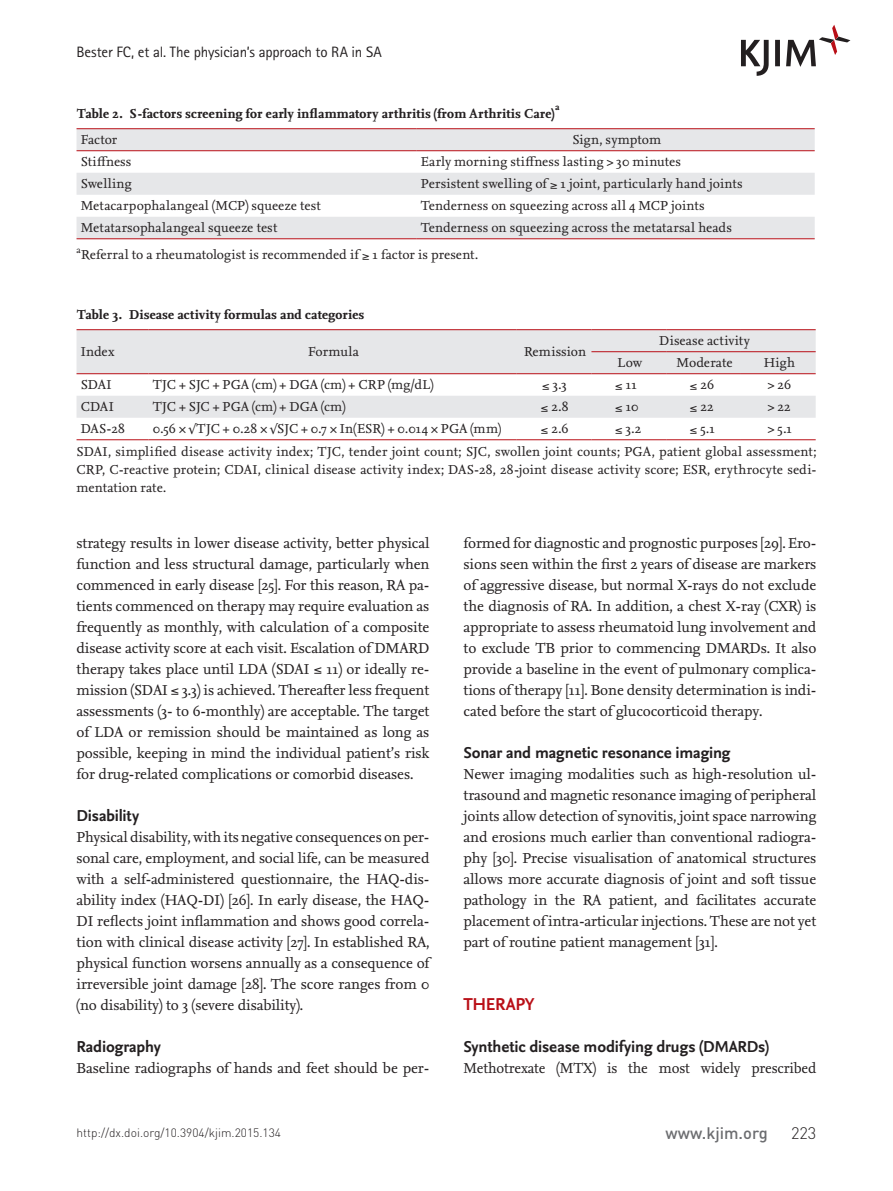
<style>
.page{position:relative;width:893px;height:1191px;background:#fff}
.page>*{position:absolute;margin:0;border:0;box-sizing:border-box;transform-origin:0 0}
.제목1{font:700 18px "Nexus Sans";letter-spacing:-.025em;color:#b90f17}
.제목2{font:700 16.5px "Nexus Sans";letter-spacing:-.01em;color:#231f20}
.t1{font:500 16.5px "DIN Pro";color:#6c6d70}
.t2{font:300 16.5px "DIN Pro";color:#231f20}
.제목밑본문{font:15px/21px "Nexus Serif";letter-spacing:-.01em;color:#231f20;text-align:justify}
.t3{font:15px "Rotis Sans Serif Std";letter-spacing:-.01em;color:#231f20}
.테이블{font:13.5px/18px "Nexus Serif";letter-spacing:.005em;color:#231f20;text-align:justify}
.테이블제목{font:700 13.5px "Nexus Serif";letter-spacing:.005em;color:#231f20}
.t4{font:300 12px "DIN Pro";color:#231f20}
.테이블제목-2{font:700 9.45px "Nexus Serif";color:#231f20}
</style>
<div class="page">
<svg style="left:741px;top:25px;width:109px;height:51px"></svg>
<svg style="left:77px;top:129px;width:738px;height:109px;fill:#e6e7e9"></svg>
<hr style="left:77px;top:128px;width:340px;height:1px;background:#b90f17">
<hr style="left:417px;top:128px;width:398px;height:1px;background:#b90f17">
<hr style="left:77px;top:150px;width:340px;height:1px;background:#b90f17">
<hr style="left:417px;top:150px;width:398px;height:1px;background:#b90f17">
<hr style="left:77px;top:238px;width:340px;height:1px;background:#b90f17">
<hr style="left:417px;top:238px;width:398px;height:1px;background:#b90f17">
<svg style="left:77px;top:330px;width:739px;height:88px;fill:#e6e7e9"></svg>
<hr style="left:591px;top:351px;width:75px;height:1px;background:#b90f17">
<hr style="left:666px;top:351px;width:75px;height:1px;background:#b90f17">
<hr style="left:741px;top:351px;width:75px;height:1px;background:#b90f17">
<hr style="left:77px;top:329px;width:71px;height:1px;background:#b90f17">
<hr style="left:148px;top:329px;width:369px;height:1px;background:#b90f17">
<hr style="left:517px;top:329px;width:74px;height:1px;background:#b90f17">
<hr style="left:591px;top:329px;width:75px;height:1px;background:#b90f17">
<hr style="left:666px;top:329px;width:75px;height:1px;background:#b90f17">
<hr style="left:741px;top:329px;width:75px;height:1px;background:#b90f17">
<hr style="left:77px;top:373px;width:71px;height:1px;background:#b90f17">
<hr style="left:148px;top:373px;width:369px;height:1px;background:#b90f17">
<hr style="left:517px;top:373px;width:74px;height:1px;background:#b90f17">
<hr style="left:591px;top:373px;width:75px;height:1px;background:#b90f17">
<hr style="left:666px;top:373px;width:75px;height:1px;background:#b90f17">
<hr style="left:741px;top:373px;width:75px;height:1px;background:#b90f17">
<hr style="left:77px;top:439px;width:71px;height:1px;background:#b90f17">
<hr style="left:148px;top:439px;width:369px;height:1px;background:#b90f17">
<hr style="left:517px;top:439px;width:74px;height:1px;background:#b90f17">
<hr style="left:591px;top:439px;width:75px;height:1px;background:#b90f17">
<hr style="left:666px;top:439px;width:75px;height:1px;background:#b90f17">
<hr style="left:741px;top:439px;width:75px;height:1px;background:#b90f17">
<p class="t3" style="left:77px;top:43px;width:307px">Bester FC, et al. The physician’s approach to RA in SA</p>
<p class="테이블제목" style="left:77px;top:104px;width:480px">Table 2. S-factors screening for early inflammatory arthritis (from Arthritis Care)</p>
<p class="테이블제목-2" style="left:555px;top:101px;width:6px">a</p>
<p class="테이블" style="left:81px;top:131px;width:38px">Factor</p>
<p class="테이블" style="left:572px;top:131px;width:90px">Sign, symptom</p>
<p class="테이블" style="left:81px;top:153px;width:52px">Stiffness</p>
<p class="테이블" style="left:421px;top:153px;width:262px">Early morning stiffness lasting &gt; 30 minutes</p>
<p class="테이블" style="left:81px;top:175px;width:52px">Swelling</p>
<p class="테이블" style="left:421px;top:175px;width:323px">Persistent swelling of ≥ 1 joint, particularly hand joints</p>
<p class="테이블" style="left:81px;top:197px;width:242px">Metacarpophalangeal (MCP) squeeze test</p>
<p class="테이블" style="left:421px;top:197px;width:285px">Tenderness on squeezing across all 4 MCP joints</p>
<p class="테이블" style="left:81px;top:219px;width:198px">Metatarsophalangeal squeeze test</p>
<p class="테이블" style="left:421px;top:219px;width:312px">Tenderness on squeezing across the metatarsal heads</p>
<p class="테이블" style="left:77px;top:245px;width:403px"><sup>a</sup>Referral to a rheumatologist is recommended if ≥ 1 factor is present.</p>
<p class="테이블제목" style="left:77px;top:305px;width:289px">Table 3. Disease activity formulas and categories</p>
<p class="테이블" style="left:81px;top:342px;width:35px">Index</p>
<p class="테이블" style="left:308px;top:342px;width:52px">Formula</p>
<p class="테이블" style="left:524px;top:342px;width:64px">Remission</p>
<p class="테이블" style="left:659px;top:331px;width:92px">Disease activity</p>
<p class="테이블" style="left:618px;top:353px;width:26px">Low</p>
<p class="테이블" style="left:677px;top:353px;width:58px">Moderate</p>
<p class="테이블" style="left:764px;top:353px;width:33px">High</p>
<p class="테이블" style="left:81px;top:375px;width:32px">SDAI</p>
<p class="테이블" style="left:153px;top:375px;width:282px">TJC + SJC + PGA (cm) + DGA (cm) + CRP (mg/dL)</p>
<p class="테이블" style="left:542px;top:375px;width:26px">≤ 3.3</p>
<p class="테이블" style="left:615px;top:375px;width:23px">≤ 11</p>
<p class="테이블" style="left:690px;top:375px;width:26px">≤ 26</p>
<p class="테이블" style="left:768px;top:375px;width:25px">&gt; 26</p>
<p class="테이블" style="left:81px;top:397px;width:35px">CDAI</p>
<p class="테이블" style="left:153px;top:397px;width:194px">TJC + SJC + PGA (cm) + DGA (cm)</p>
<p class="테이블" style="left:541px;top:397px;width:29px">≤ 2.8</p>
<p class="테이블" style="left:615px;top:397px;width:25px">≤ 10</p>
<p class="테이블" style="left:690px;top:397px;width:25px">≤ 22</p>
<p class="테이블" style="left:768px;top:397px;width:24px">&gt; 22</p>
<p class="테이블" style="left:81px;top:419px;width:46px">DAS-28</p>
<p class="테이블" style="left:153px;top:419px;width:350px">0.56 × √TJC + 0.28 × √SJC + 0.7 × In(ESR) + 0.014 × PGA (mm)</p>
<p class="테이블" style="left:541px;top:419px;width:29px">≤ 2.6</p>
<p class="테이블" style="left:615px;top:419px;width:28px">≤ 3.2</p>
<p class="테이블" style="left:690px;top:419px;width:27px">≤ 5.1</p>
<p class="테이블" style="left:768px;top:419px;width:26px">&gt; 5.1</p>
<p class="테이블" style="left:77px;top:442px;width:741px">SDAI, simplified disease activity index; TJC, tender joint count; SJC, swollen joint counts; PGA, patient global assessment; CRP, C-reactive protein; CDAI, clinical disease activity index; DAS-28, 28-joint disease activity score; ESR, erythrocyte sedi&shy;mentation rate.</p>
<p class="제목밑본문" style="left:77px;top:532px;width:354px">strategy results in lower disease activity, better physical function and less structural damage, particularly when commenced in early disease [25]. For this reason, RA pa&shy;tients commenced on therapy may require evaluation as frequently as monthly, with calculation of a composite disease activity score at each visit. Escalation of DMARD therapy takes place until LDA (SDAI ≤ 11) or ideally re&shy;mission (SDAI ≤ 3.3) is achieved. Thereafter less frequent assessments (3- to 6-monthly) are acceptable. The target of LDA or remission should be maintained as long as possible, keeping in mind the individual patient’s risk for drug-related complications or comorbid diseases.</p>
<p class="제목2" style="left:77px;top:805px;width:64px">Disability</p>
<p class="제목밑본문" style="left:77px;top:826px;width:354px">Physical disability, with its negative consequences on per&shy;sonal care, employment, and social life, can be measured with a self-administered questionnaire, the HAQ-dis&shy;ability index (HAQ-DI) [26]. In early disease, the HAQ-DI reflects joint inflammation and shows good correla&shy;tion with clinical disease activity [27]. In established RA, physical function worsens annually as a consequence of irreversible joint damage [28]. The score ranges from 0 (no disability) to 3 (severe disability).</p>
<p class="제목2" style="left:77px;top:1036px;width:86px">Radiography</p>
<p class="제목밑본문" style="left:77px;top:1057px;width:354px">Baseline radiographs of hands and feet should be per-</p>
<p class="제목밑본문" style="left:463px;top:532px;width:354px">formed for diagnostic and prognostic purposes [29]. Ero&shy;sions seen within the first 2 years of disease are markers of aggressive disease, but normal X-rays do not exclude the diagnosis of RA. In addition, a chest X-ray (CXR) is appropriate to assess rheumatoid lung involvement and to exclude TB prior to commencing DMARDs. It also provide a baseline in the event of pulmonary complica&shy;tions of therapy [11]. Bone density determination is indi&shy;cated before the start of glucocorticoid therapy.</p>
<p class="제목2" style="left:463px;top:742px;width:269px">Sonar and magnetic resonance imaging</p>
<p class="제목밑본문" style="left:463px;top:763px;width:354px">Newer imaging modalities such as high-resolution ul&shy;trasound and magnetic resonance imaging of peripheral joints allow detection of synovitis, joint space narrowing and erosions much earlier than conventional radiogra&shy;phy [30]. Precise visualisation of anatomical structures allows more accurate diagnosis of joint and soft tissue pathology in the RA patient, and facilitates accurate placement of intra-articular injections. These are not yet part of routine patient management [31].</p>
<p class="제목1" style="left:463px;top:992px;width:73px">THERAPY</p>
<p class="제목2" style="left:463px;top:1036px;width:307px">Synthetic disease modifying drugs (DMARDs)</p>
<p class="제목밑본문" style="left:463px;top:1057px;width:354px">Methotrexate (MTX) is the most widely prescribed</p>
<p class="t4" style="left:77px;top:1124px;width:206px">http://dx.doi.org/10.3904/kjim.2015.134</p>
<p class="t1" style="left:666px;top:1121px;width:104px">www.kjim.org</p>
<p class="t2" style="left:791px;top:1121px;width:27px">223</p>
</div>
